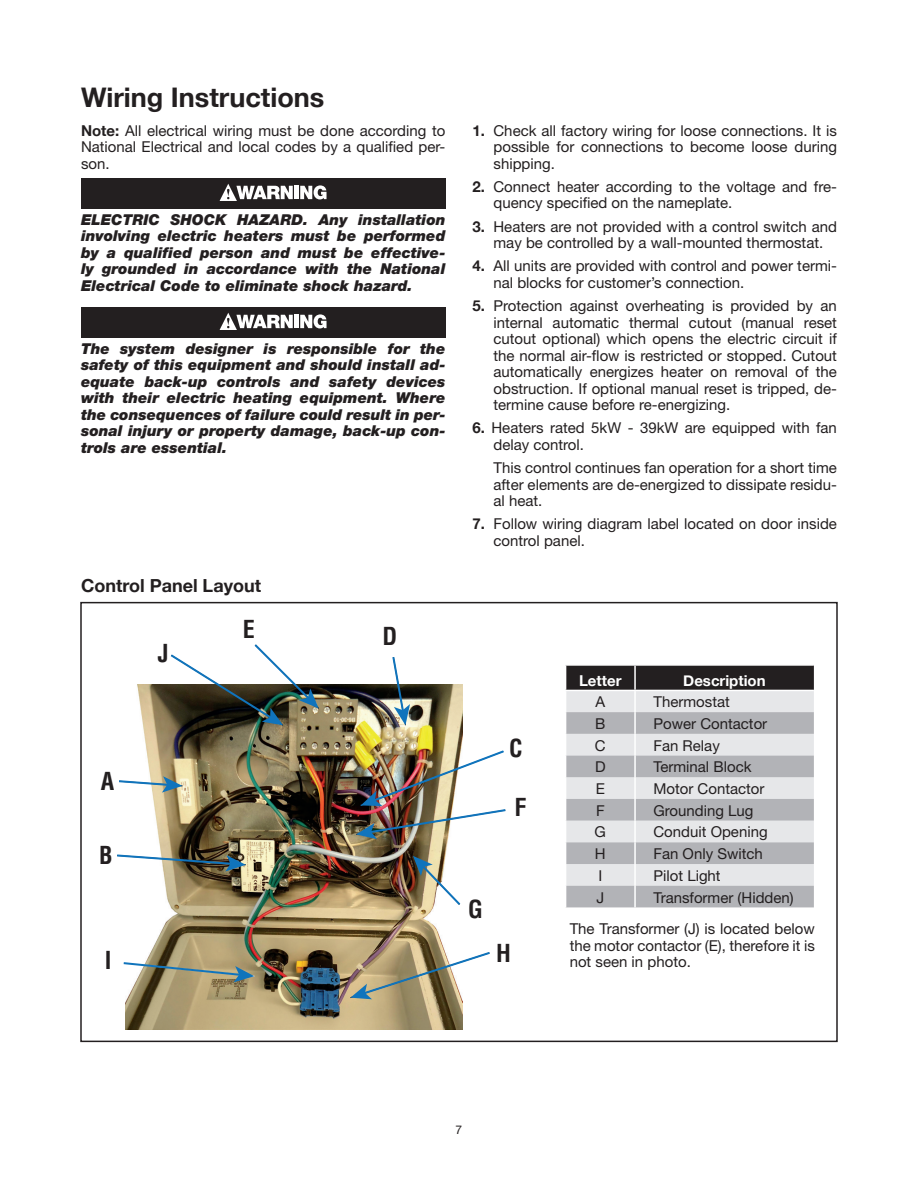
<style>
.page{position:relative;width:918px;height:1188px;background:#fff}
.page>*{position:absolute;margin:0;border:0;box-sizing:border-box;transform-origin:0 0}
.t1{font:700 27px "Helvetica Neue";color:#231f20}
.t2{font:700 condensed 24.15px "Helvetica";color:#231f20}
.t3{font:700 18px "Helvetica Neue";color:#231f20}
.t4{font:15px/16.5px "Helvetica Neue";color:#231f20}
.t5{font:italic 900 15px/16.5px "Helvetica Neue";color:#231f20;text-align:justify}
.t6{font:700 15px "Helvetica Neue";color:#fff}
.t7{font:12px "Helvetica Neue";color:#231f20}
.s1{font-weight:700}
</style>
<div class="page">
<div style="left:81px;top:178px;width:365px;height:30px;background:#231f20"></div>
<div style="left:294px;top:186px;width:5px;height:13px;background:#fff"></div>
<svg style="left:300px;top:185px;width:27px;height:14px"></svg>
<svg style="left:220px;top:184px;width:73px;height:17px"></svg>
<div style="left:81px;top:307px;width:365px;height:30px;background:#231f20"></div>
<div style="left:294px;top:315px;width:5px;height:13px;background:#fff"></div>
<svg style="left:300px;top:314px;width:27px;height:14px"></svg>
<svg style="left:220px;top:313px;width:73px;height:17px"></svg>
<img style="left:126px;top:684px;width:337px;height:346px">
<svg style="left:123px;top:961px;width:131px;height:21px;background:#9c9c86"></svg>
<svg style="left:350px;top:950px;width:140px;height:49px"></svg>
<svg style="left:119px;top:776px;width:64px;height:17px"></svg>
<svg style="left:391px;top:657px;width:19px;height:68px"></svg>
<img style="left:356px;top:749px;width:150px;height:90px">
<svg style="left:413px;top:856px;width:49px;height:51px"></svg>
<svg style="left:117px;top:853px;width:129px;height:19px"></svg>
<svg style="left:169px;top:644px;width:150px;height:81px"></svg>
<div style="left:80px;top:602px;width:758px;height:440px;border:2px solid #231f20"></div>
<svg style="left:565px;top:666px;width:249px;height:241px;background:#bbbcbf"></svg>
<hr style="left:565px;top:690px;width:70px;height:1px;background:#fff">
<hr style="left:635px;top:690px;width:179px;height:1px;background:#fff">
<hr style="left:634px;top:666px;width:2px;height:24px;background:#fff">
<hr style="left:634px;top:691px;width:2px;height:21px;background:#fff">
<hr style="left:634px;top:712px;width:2px;height:22px;background:#fff">
<hr style="left:634px;top:734px;width:2px;height:22px;background:#fff">
<hr style="left:634px;top:756px;width:2px;height:21px;background:#fff">
<hr style="left:634px;top:777px;width:2px;height:22px;background:#fff">
<hr style="left:634px;top:799px;width:2px;height:22px;background:#fff">
<hr style="left:634px;top:821px;width:2px;height:21px;background:#fff">
<hr style="left:634px;top:842px;width:2px;height:22px;background:#fff">
<hr style="left:634px;top:864px;width:2px;height:22px;background:#fff">
<hr style="left:634px;top:886px;width:2px;height:21px;background:#fff">
<h1 class="t1" style="left:81px;top:77px;width:245px">Wiring Instructions</h1>
<p class="t4" style="left:81px;top:122px;width:366px;text-align:justify"><span class="s1">Note:</span> All electrical wiring must be done according to National Electrical and local codes by a qualified per&shy;son.</p>
<p class="t5" style="left:81px;top:211px;width:366px">ELECTRIC SHOCK HAZARD. Any installation involving electric heaters must be performed by a qualified person and must be effective&shy;ly grounded in accordance with the National Electrical Code to eliminate shock hazard.</p>
<p class="t5" style="left:81px;top:340px;width:366px">The system designer is responsible for the safety of this equipment and should install ad&shy;equate back-up controls and safety devices with their electric heating equipment. Where the consequences of failure could result in per&shy;sonal injury or property damage, back-up con&shy;trols are essential.</p>
<p class="t3" style="left:81px;top:571px;width:182px">Control Panel Layout</p>
<h2 class="t2" style="left:158px;top:639px;width:12px">J</h2>
<h2 class="t2" style="left:243px;top:614px;width:14px">E</h2>
<h2 class="t2" style="left:382px;top:622px;width:16px">D</h2>
<p class="t4" style="left:494px;top:122px;width:345px;text-align:justify;text-indent:-21px"><span class="s1">1.</span> Check all factory wiring for loose connections. It is possible for connections to become loose during shipping.</p>
<p class="t4" style="left:494px;top:178px;width:345px;text-indent:-21px"><span class="s1">2.</span> Connect heater according to the voltage and fre&shy;quency specified on the nameplate.</p>
<p class="t4" style="left:472px;top:218px;width:366px;text-align:center"><span class="s1">3.</span> Heaters are not provided with a control switch and may be controlled by a wall-mounted thermostat.</p>
<p class="t4" style="left:494px;top:258px;width:345px;text-indent:-21px"><span class="s1">4.</span> All units are provided with control and power termi&shy;nal blocks for customer’s connection.</p>
<p class="t4" style="left:494px;top:297px;width:345px;text-align:justify;text-indent:-21px"><span class="s1">5.</span> Protection against overheating is provided by an internal automatic thermal cutout (manual reset cutout optional) which opens the electric circuit if the normal air-flow is restricted or stopped. Cutout automatically energizes heater on removal of the obstruction. If optional manual reset is tripped, de&shy;termine cause before re-energizing.</p>
<p class="t4" style="left:494px;top:420px;width:345px;text-indent:-21px"><span class="s1">6.</span> Heaters rated 5kW - 39kW are equipped with fan delay control.</p>
<p class="t4" style="left:494px;top:459px;width:345px;text-align:justify">This control continues fan operation for a short time after elements are de-energized to dissipate residu&shy;al heat.</p>
<p class="t4" style="left:494px;top:516px;width:345px;text-indent:-21px"><span class="s1">7.</span> Follow wiring diagram label located on door inside control panel.</p>
<h2 class="t2" style="left:101px;top:767px;width:15px">A</h2>
<h2 class="t2" style="left:99px;top:840px;width:15px">B</h2>
<h2 class="t2" style="left:509px;top:734px;width:15px">C</h2>
<h2 class="t2" style="left:514px;top:793px;width:14px">F</h2>
<h2 class="t2" style="left:468px;top:894px;width:16px">G</h2>
<h2 class="t2" style="left:105px;top:945px;width:8px">I</h2>
<h2 class="t2" style="left:496px;top:939px;width:16px">H</h2>
<p class="t6" style="left:579px;top:668px;width:44px">Letter</p>
<p class="t6" style="left:683px;top:668px;width:84px">Description</p>
<p class="t4" style="left:595px;top:693px;width:11px">A</p>
<p class="t4" style="left:653px;top:693px;width:78px">Thermostat</p>
<p class="t4" style="left:595px;top:715px;width:12px">B</p>
<p class="t4" style="left:653px;top:715px;width:115px">Power Contactor</p>
<p class="t4" style="left:595px;top:737px;width:12px">C</p>
<p class="t4" style="left:653px;top:737px;width:68px">Fan Relay</p>
<p class="t4" style="left:595px;top:759px;width:12px">D</p>
<p class="t4" style="left:653px;top:759px;width:100px">Terminal Block</p>
<p class="t4" style="left:596px;top:780px;width:11px">E</p>
<p class="t4" style="left:653px;top:780px;width:113px">Motor Contactor</p>
<p class="t4" style="left:596px;top:802px;width:10px">F</p>
<p class="t4" style="left:653px;top:802px;width:102px">Grounding Lug</p>
<p class="t4" style="left:595px;top:824px;width:13px">G</p>
<p class="t4" style="left:653px;top:824px;width:116px">Conduit Opening</p>
<p class="t4" style="left:595px;top:845px;width:12px">H</p>
<p class="t4" style="left:653px;top:845px;width:111px">Fan Only Switch</p>
<p class="t4" style="left:598px;top:867px;width:5px">I</p>
<p class="t4" style="left:653px;top:867px;width:69px">Pilot Light</p>
<p class="t4" style="left:596px;top:889px;width:9px">J</p>
<p class="t4" style="left:570px;top:881px;width:247px;line-height:31.7px;text-indent:84px">Transformer (Hidden)<br>The Transformer (J) is located below</p>
<p class="t4" style="left:570px;top:937px;width:247px">the motor contactor (E), therefore it is not seen in photo.</p>
<p class="t7" style="left:456px;top:1122px;width:8px">7</p>
</div>
